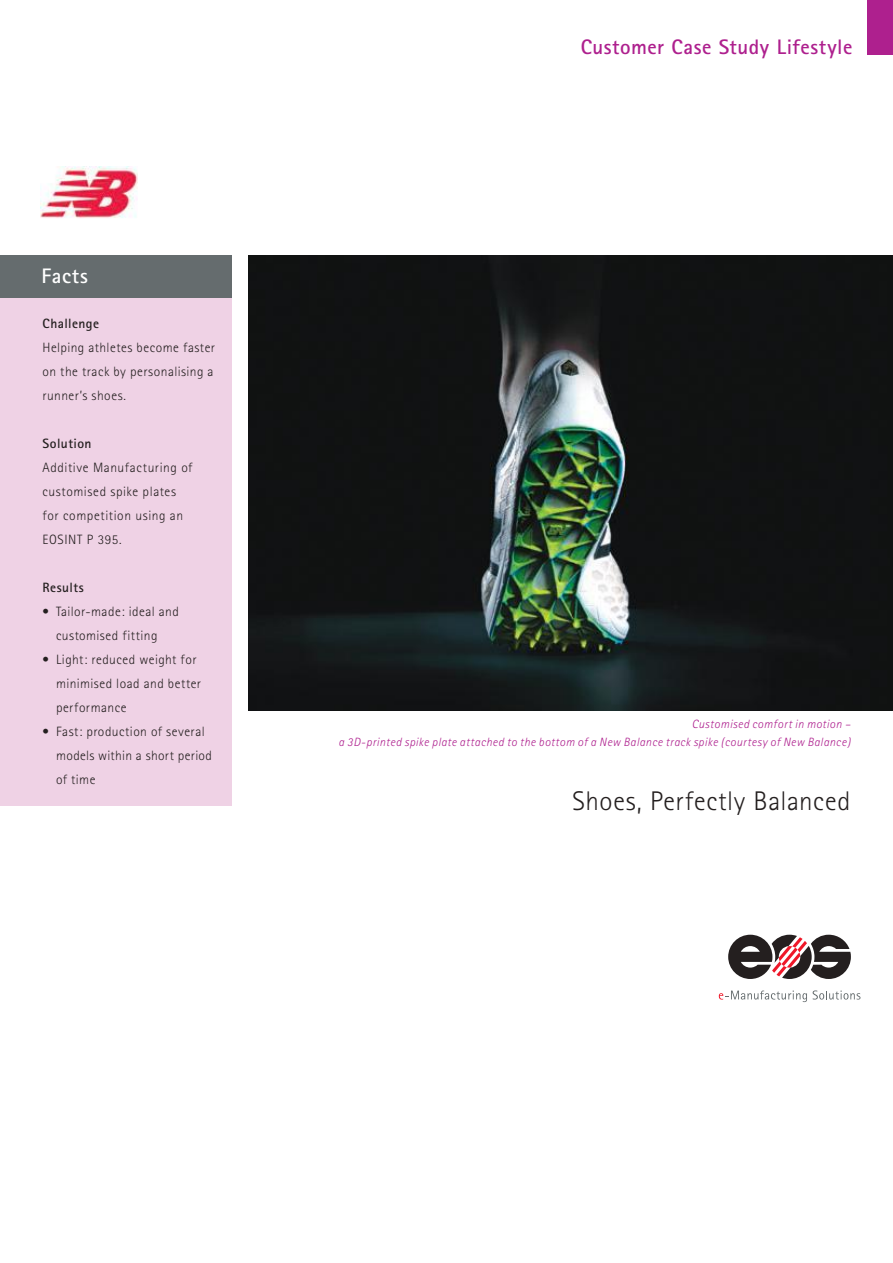
<style>
.page{position:relative;width:893px;height:1263px;background:#fff}
.page>*{position:absolute;margin:0;border:0;box-sizing:border-box;transform-origin:0 0}
.t1{font:300 27px "Rotis Sans Serif";letter-spacing:.025em;color:#241f1f}
.t2{font:700 21px "Rotis Sans Serif";letter-spacing:.025em;color:#ae208e}
.t3{font:700 21px "Rotis Sans Serif";letter-spacing:.035em;color:#fff}
.t4{font:300 13.5px/24px "Rotis Sans Serif";letter-spacing:.035em;color:#241f1f}
.t5{font:700 13.5px "Rotis Sans Serif";letter-spacing:.03em;color:#241f1f}
.t6{font:italic 300 12px/18px "Rotis Sans Serif";letter-spacing:.035em;color:#ae208e;text-align:right}
</style>
<div class="page">
<svg style="left:813px;top:990px;width:47px;height:9px"></svg>
<svg style="left:719px;top:990px;width:88px;height:12px"></svg>
<svg style="left:728px;top:935px;width:123px;height:44px"></svg>
<img style="left:249px;top:255px;width:644px;height:455px">
<img style="left:40px;top:166px;width:97px;height:52px">
<div style="left:0;top:298px;width:232px;height:508px;background:#efd2e5"></div>
<div style="left:0;top:255px;width:232px;height:43px;background:#656c6e"></div>
<div style="left:867px;top:0;width:26px;height:54px;background:#ae208e"></div>
<h2 class="t3" style="left:41px;top:263px;width:48px">Facts</h2>
<p class="t5" style="left:43px;top:315px;width:58px">Challenge</p>
<p class="t4" style="left:43px;top:336px;width:174px;text-align:justify">Helping athletes become faster on the track by personalising a runner’s shoes.</p>
<p class="t5" style="left:43px;top:435px;width:51px">Solution</p>
<p class="t4" style="left:43px;top:456px;width:152px">Additive Manufacturing of customised spike plates for competition using an<br>EOSINT P 395.</p>
<p class="t5" style="left:43px;top:579px;width:43px">Results</p>
<p class="t4" style="left:43px;top:600px;width:138px;text-align:center">• Tailor-made: ideal and customised fitting</p>
<p class="t4" style="left:56px;top:648px;width:147px;text-indent:-14px">• Light: reduced weight for minimised load and better performance</p>
<p class="t4" style="left:56px;top:720px;width:158px;text-indent:-14px">• Fast: production of several models within a short period of time</p>
<h2 class="t2" style="left:581px;top:33px;width:273px">Customer Case Study Lifestyle</h2>
<p class="t6" style="left:338px;top:716px;width:513px">Customised comfort in motion –<br>a 3D-printed spike plate attached to the bottom of a New Balance track spike (courtesy of New Balance)</p>
<h1 class="t1" style="left:573px;top:786px;width:279px">Shoes, Perfectly Balanced</h1>
</div>
